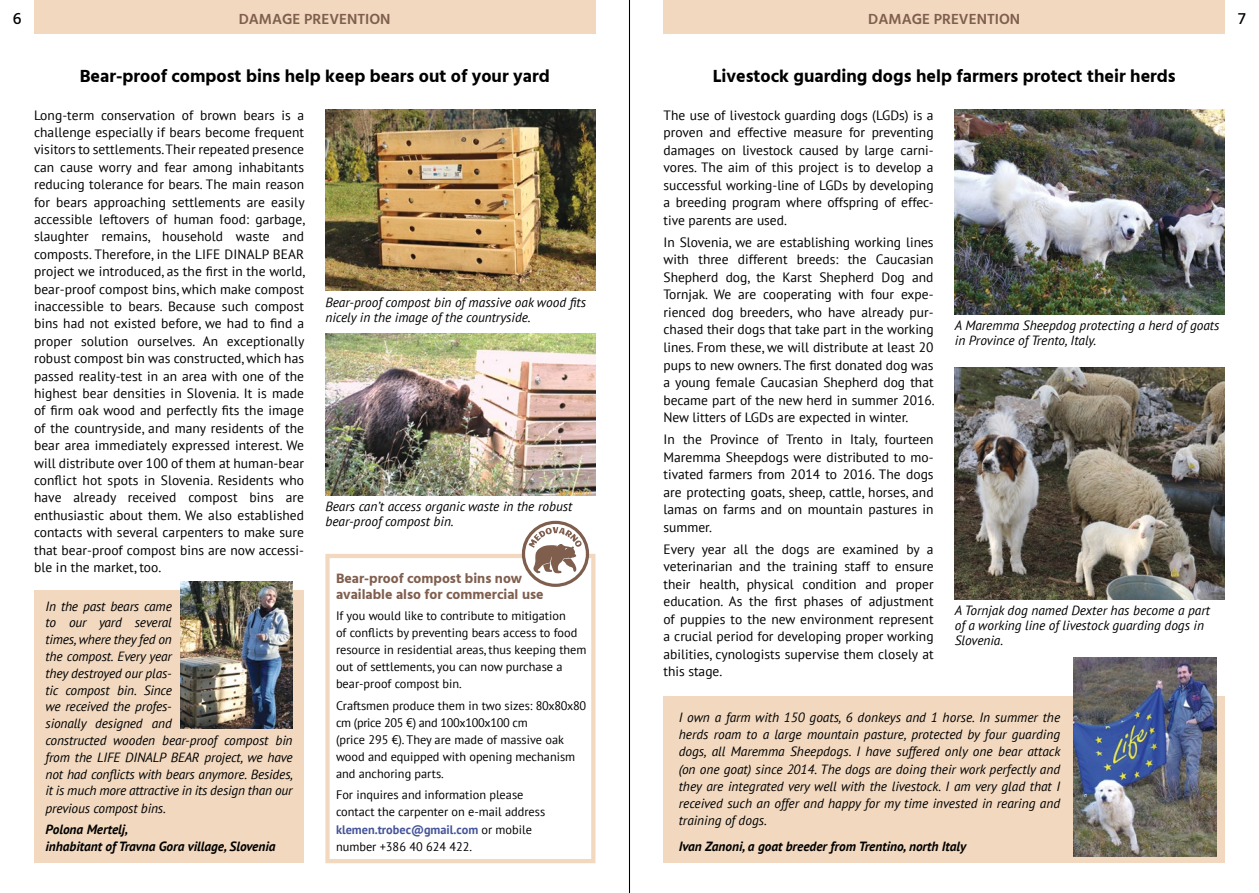
<style>
.page{position:relative;width:1259px;height:893px;background:#fff}
.page>*{position:absolute;margin:0;border:0;box-sizing:border-box;transform-origin:0 0}
.t1{font:700 18px "Hind";color:#000}
.t2{font:500 16.5px "Hind";color:#000}
.t3{font:600 15px "Hind";color:#7f5e4e}
.t4{font:700 13.95px/15.5px "Hind";color:#7f5e4e}
.t5{font:13.5px/17.5px "PT Sans";color:#000;text-align:justify}
.t6{font:italic 13.35px/16.8px "PT Sans";letter-spacing:-.01em;color:#000}
.t7{font:italic 700 13.35px/17.2px "PT Sans";color:#000}
.t8{font:12.3px/17.1px "PT Sans";color:#000}
.s1{font-size:12px}
.s2{font-weight:700;color:#45549a}
</style>
<div class="page">
<div style="left:34px;top:0;width:561px;height:34px;background:#f1d8bf"></div>
<div style="left:663px;top:0;width:562px;height:34px;background:#f1d8bf"></div>
<div style="left:325px;top:554px;width:270px;height:309px;border:4px solid #e8be95"></div>
<img style="left:325px;top:109px;width:270px;height:182px">
<img style="left:325px;top:333px;width:270px;height:162px">
<img style="left:955px;top:109px;width:270px;height:206px">
<img style="left:955px;top:368px;width:270px;height:232px">
<div style="left:34px;top:590px;width:270px;height:273px;background:#f1d8bf"></div>
<img style="left:180px;top:582px;width:113px;height:146px">
<div style="left:663px;top:696px;width:562px;height:167px;background:#f1d8bf"></div>
<img style="left:1073px;top:657px;width:143px;height:200px">
<hr style="left:629px;top:0;width:1px;height:893px;background:#000">
<svg style="left:522px;top:521px;width:67px;height:66px"></svg>
<p class="t2" style="left:13px;top:7px;width:10px">6</p>
<p class="t3" style="left:239px;top:9px;width:153px">DAMAGE PREVENTION</p>
<p class="t3" style="left:868px;top:9px;width:153px">DAMAGE PREVENTION</p>
<p class="t2" style="left:1238px;top:7px;width:9px">7</p>
<h1 class="t1" style="left:80px;top:65px;width:471px">Bear-proof compost bins help keep bears out of your yard</h1>
<p class="t5" style="left:34px;top:106px;width:273px">Long-term conservation of brown bears is a challenge especially if bears become frequent visitors to settlements. Their repeated presence can cause worry and fear among inhabitants reducing tolerance for bears. The main reason for bears approaching settlements are easily accessible leftovers of human food: garbage, slaughter remains, household waste and composts. Therefore, in the LIFE DINALP BEAR project we introduced, as the first in the world, bear-proof compost bins, which make compost inaccessible to bears. Because such compost bins had not existed before, we had to find a proper solution ourselves. An exceptionally robust compost bin was constructed, which has passed reality-test in an area with one of the highest bear densities in Slovenia. It is made of firm oak wood and perfectly fits the image of the countryside, and many residents of the bear area immediately expressed interest. We will distribute over 100 of them at human-bear conflict hot spots in Slovenia. Residents who have already received compost bins are enthusiastic about them. We also established contacts with several carpenters to make sure that bear-proof compost bins are now accessi&shy;ble in the market, too.</p>
<p class="t6" style="left:45px;top:597px;width:249px">In the past bears came<br>to our yard several<br>times, where they fed on<br>the compost. Every year<br>they destroyed our plas-<br>tic compost bin. Since<br>we received the profes-<br>sionally designed and<br>constructed wooden bear-proof compost bin from the LIFE DINALP BEAR project, we have not had conflicts with bears anymore. Besides, it is much more attractive in its design than our previous compost bins.</p>
<p class="t7" style="left:45px;top:820px;width:231px">Polona Mertelj,<br>inhabitant of Travna Gora village, Slovenia</p>
<p class="t6" style="left:325px;top:294px;width:262px;line-height:15px">Bear-proof compost bin of massive oak wood fits nicely in the image of the countryside.</p>
<p class="t6" style="left:325px;top:498px;width:248px;line-height:15px">Bears can’t access organic waste in the robust bear-proof compost bin.</p>
<p class="t4" style="left:336px;top:570px;width:209px">Bear-proof compost bins now available also for commercial use</p>
<p class="t8" style="left:336px;top:607px;width:252px">If you would like to contribute to mitigation<br>of conflicts by preventing bears access to food resource in residential areas, thus keeping them out of settlements, you can now purchase a bear-proof compost bin.</p>
<p class="t8" style="left:336px;top:696px;width:252px">Craftsmen produce them in two sizes: 80<span class="s1">x</span>80<span class="s1">x</span>80 cm (price 205 €) and 100<span class="s1">x</span>100<span class="s1">x</span>100 cm<br>(price 295 €). They are made of massive oak wood and equipped with opening mechanism and anchoring parts.</p>
<p class="t8" style="left:336px;top:786px;width:211px">For inquires and information please contact the carpenter on e-mail address <span class="s2">klemen.trobec@gmail.com</span> or mobile number +386 40 624 422.</p>
<h1 class="t1" style="left:712px;top:65px;width:464px">Livestock guarding dogs help farmers protect their herds</h1>
<p class="t5" style="left:663px;top:106px;width:272px">The use of livestock guarding dogs (LGDs) is a proven and effective measure for preventing damages on livestock caused by large carni&shy;vores. The aim of this project is to develop a successful working-line of LGDs by developing a breeding program where offspring of effec&shy;tive parents are used.</p>
<p class="t5" style="left:663px;top:233px;width:273px">In Slovenia, we are establishing working lines with three different breeds: the Caucasian Shepherd dog, the Karst Shepherd Dog and Tornjak. We are cooperating with four expe&shy;rienced dog breeders, who have already pur&shy;chased their dogs that take part in the working lines. From these, we will distribute at least 20 pups to new owners. The first donated dog was a young female Caucasian Shepherd dog that became part of the new herd in summer 2016.<br>New litters of LGDs are expected in winter.</p>
<p class="t5" style="left:663px;top:430px;width:272px">In the Province of Trento in Italy, fourteen Maremma Sheepdogs were distributed to mo&shy;tivated farmers from 2014 to 2016. The dogs are protecting goats, sheep, cattle, horses, and lamas on farms and on mountain pastures in summer.</p>
<p class="t5" style="left:663px;top:540px;width:272px">Every year all the dogs are examined by a veterinarian and the training staff to ensure their health, physical condition and proper education. As the first phases of adjustment of puppies to the new environment represent a crucial period for developing proper working abilities, cynologists supervise them closely at this stage.</p>
<p class="t6" style="left:955px;top:318px;width:266px;line-height:15px">A Maremma Sheepdog protecting a herd of goats in Province of Trento, Italy.</p>
<p class="t6" style="left:955px;top:602px;width:256px;line-height:15px">A Tornjak dog named Dexter has become a part of a working line of livestock guarding dogs in<br>Slovenia.</p>
<p class="t6" style="left:679px;top:708px;width:383px;line-height:17.2px;text-align:justify">I own a farm with 150 goats, 6 donkeys and 1 horse. In summer the herds roam to a large mountain pasture, protected by four guarding dogs, all Maremma Sheepdogs. I have suffered only one bear attack (on one goat) since 2014. The dogs are doing their work perfectly and they are integrated very well with the livestock. I am very glad that I received such an offer and happy for my time invested in rearing and training of dogs.</p>
<p class="t7" style="left:679px;top:837px;width:289px">Ivan Zanoni, a goat breeder from Trentino, north Italy</p>
</div>
